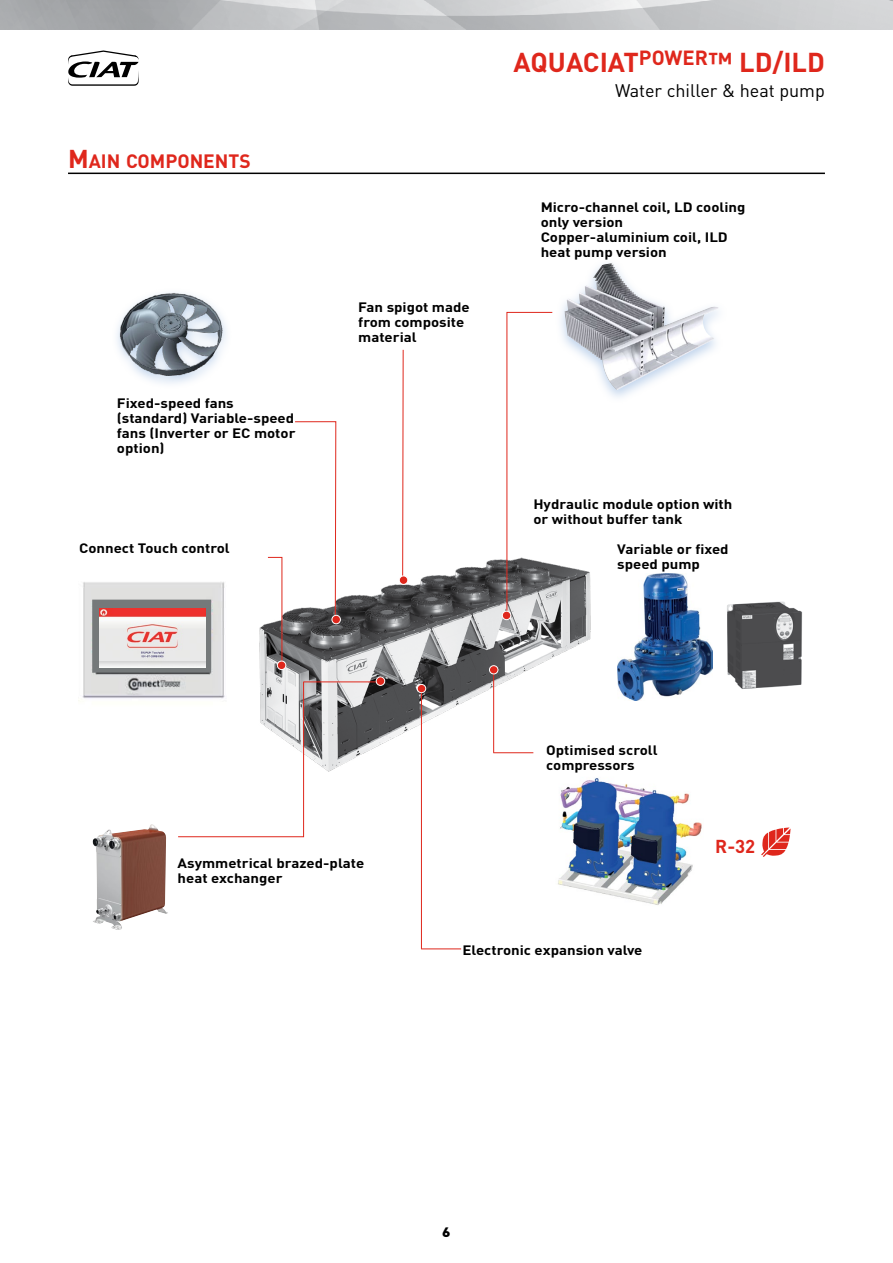
<style>
.page{position:relative;width:893px;height:1263px;background:#fff}
.page>*{position:absolute;margin:0;border:0;box-sizing:border-box;transform-origin:0 0}
.t1{font:700 27px "DIN Pro";color:#df271c}
.t2{font:700 19.2px "DIN Pro";color:#df271c}
.t3{font:700 18.45px "DIN Pro";color:#df271c}
.t4{font:18px "DIN Pro";color:#000}
.t5{font:700 13.5px/15px "DIN Pro";color:#000;scale:1.11 1}
.t6{font:900 13.5px "DIN Pro";color:#000;scale:1.11 1}
.s1{font-size:25.5px}
</style>
<div class="page">
<svg style="left:68px;top:50px;width:71px;height:36px"></svg>
<hr style="left:68px;top:173px;width:757px;height:1px;background:#000">
<img style="left:259px;top:556px;width:332px;height:223px">
<svg style="left:294px;top:421px;width:43px;height:199px"></svg>
<div style="left:332px;top:615px;width:8px;height:9px;background:#df271c;border-radius:50%"></div>
<div style="left:332px;top:615px;width:9px;height:9px;border:1px solid #fff;border-radius:50%"></div>
<svg style="left:402px;top:349px;width:2px;height:226px"></svg>
<div style="left:399px;top:576px;width:9px;height:8px;background:#df271c;border-radius:50%"></div>
<div style="left:399px;top:575px;width:9px;height:10px;border:1px solid #fff;border-radius:50%"></div>
<svg style="left:506px;top:312px;width:47px;height:304px"></svg>
<div style="left:502px;top:611px;width:9px;height:9px;background:#df271c;border-radius:50%"></div>
<div style="left:502px;top:611px;width:9px;height:9px;border:1px solid #fff;border-radius:50%"></div>
<img style="left:564px;top:263px;width:154px;height:127px">
<div style="left:111px;top:288px;width:120px;height:101px;background:#95b6df;opacity:.6"></div>
<img style="left:117px;top:289px;width:110px;height:89px">
<img style="left:78px;top:582px;width:147px;height:119px">
<div style="left:92px;top:600px;width:119px;height:73px;border:10px solid #75797a"></div>
<img style="left:100px;top:609px;width:105px;height:58px">
<svg style="left:267px;top:557px;width:16px;height:109px"></svg>
<hr style="left:304px;top:681px;width:73px;height:1px;background:#df271c">
<svg style="left:177px;top:681px;width:127px;height:156px"></svg>
<div style="left:277px;top:661px;width:9px;height:8px;background:#df271c;border-radius:50%"></div>
<div style="left:277px;top:661px;width:9px;height:9px;border:1px solid #fff;border-radius:50%"></div>
<div style="left:376px;top:677px;width:9px;height:8px;background:#df271c;border-radius:50%"></div>
<div style="left:376px;top:676px;width:9px;height:10px;border:1px solid #fff;border-radius:50%"></div>
<hr style="left:421px;top:690px;width:1px;height:259px;background:#df271c">
<hr style="left:421px;top:948px;width:40px;height:1px;background:#df271c">
<div style="left:417px;top:684px;width:9px;height:9px;background:#df271c;border-radius:50%"></div>
<div style="left:417px;top:684px;width:9px;height:9px;border:1px solid #fff;border-radius:50%"></div>
<hr style="left:493px;top:671px;width:1px;height:82px;background:#df271c">
<hr style="left:493px;top:752px;width:40px;height:1px;background:#df271c">
<div style="left:489px;top:666px;width:9px;height:8px;background:#df271c;border-radius:50%"></div>
<div style="left:489px;top:665px;width:9px;height:9px;border:1px solid #fff;border-radius:50%"></div>
<svg style="left:761px;top:827px;width:30px;height:30px"></svg>
<img style="left:618px;top:574px;width:94px;height:127px">
<img style="left:727px;top:601px;width:75px;height:88px">
<img style="left:92px;top:824px;width:76px;height:106px">
<img style="left:547px;top:771px;width:155px;height:134px">
<h1 class="t1" style="left:514px;top:44px;width:313px">AQUACIAT<sup>POWER</sup>™ LD/ILD</h1>
<h2 class="t2" style="left:68px;top:148px;width:184px"><span class="s1">M</span>AIN COMPONENTS</h2>
<p class="t5" style="left:117px;top:395px;width:162px">Fixed-speed fans (standard) Variable-speed fans (Inverter or EC motor option)</p>
<p class="t5" style="left:79px;top:540px;width:137px">Connect Touch control</p>
<p class="t5" style="left:358px;top:299px;width:102px">Fan spigot made from composite material</p>
<h3 class="t4" style="left:615px;top:78px;width:211px">Water chiller &amp; heat pump</h3>
<p class="t5" style="left:541px;top:199px;width:186px">Micro-channel coil, LD cooling only version<br>Copper-aluminium coil, ILD heat pump version</p>
<p class="t5" style="left:533px;top:496px;width:181px">Hydraulic module option with or without buffer tank</p>
<p class="t5" style="left:617px;top:541px;width:102px">Variable or fixed speed pump</p>
<p class="t5" style="left:178px;top:855px;width:170px">Asymmetrical brazed-plate heat exchanger</p>
<p class="t5" style="left:546px;top:742px;width:102px">Optimised scroll compressors</p>
<h3 class="t3" style="left:715px;top:834px;width:42px">R-32</h3>
<p class="t5" style="left:462px;top:942px;width:164px">Electronic expansion valve</p>
<p class="t6" style="left:442px;top:1223px;width:9px">6</p>
</div>
